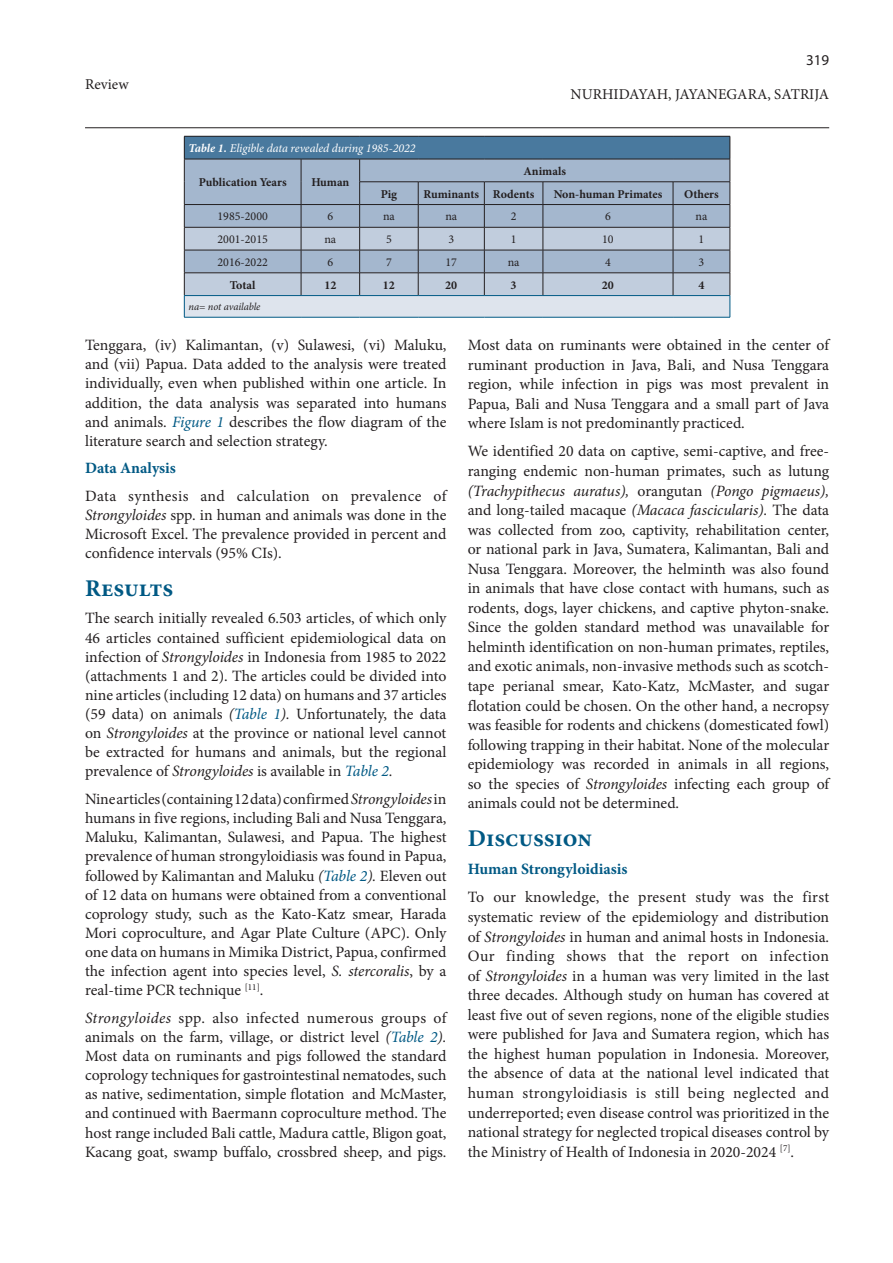
<style>
.page{position:relative;width:893px;height:1263px;background:#fff}
.page>*{position:absolute;margin:0;border:0;box-sizing:border-box;transform-origin:0 0}
.t1{font:700 24px "Minion Pro";color:#005984}
.t2{font:15.75px/19.5px "Minion Pro";color:#231f20;text-align:justify}
.t3{font:700 15.75px "Minion Pro";color:#005984}
.t4{font:15px "Minion Pro";color:#231f20}
.t5{font:15px "Myriad Pro";color:#231f20}
.t6{font:700 12px "Minion Pro";color:#231f20}
.t7{font:12px "Minion Pro";color:#231f20}
.t8{font:italic 12px "Minion Pro";letter-spacing:-.005em;color:#fff}
.t9{font:italic 10.5px "Minion Pro";letter-spacing:-.005em;color:#231f20}
.s1{font-weight:700}
.s2{font-style:italic;color:#005984}
.s3{font-style:italic}
</style>
<div class="page">
<hr style="left:85px;top:127px;width:744px;height:1px;background:#231f20">
<svg style="left:184px;top:136px;width:547px;height:181px;background:#9fb2c6"></svg>
<hr style="left:184px;top:317px;width:117px;height:1px;background:#005984">
<hr style="left:301px;top:317px;width:59px;height:1px;background:#005984">
<hr style="left:360px;top:317px;width:58px;height:1px;background:#005984">
<hr style="left:418px;top:317px;width:66px;height:1px;background:#005984">
<hr style="left:484px;top:317px;width:59px;height:1px;background:#005984">
<hr style="left:543px;top:317px;width:130px;height:1px;background:#005984">
<hr style="left:673px;top:317px;width:57px;height:1px;background:#005984">
<p class="t4" style="left:85px;top:74px;width:45px">Review</p>
<p class="t8" style="left:189px;top:140px;width:229px"><span class="s1">Table 1.</span> Eligible data revealed during 1985-2022</p>
<p class="t6" style="left:199px;top:174px;width:89px">Publication Years</p>
<p class="t6" style="left:311px;top:174px;width:40px">Human</p>
<p class="t5" style="left:806px;top:51px;width:25px">319</p>
<p class="t4" style="left:571px;top:84px;width:260px">NURHIDAYAH, JAYANEGARA, SATRIJA</p>
<p class="t6" style="left:524px;top:162px;width:44px">Animals</p>
<p class="t6" style="left:381px;top:185px;width:18px">Pig</p>
<p class="t6" style="left:423px;top:185px;width:112px">Ruminants Rodents</p>
<p class="t6" style="left:554px;top:185px;width:110px">Non-human Primates</p>
<p class="t6" style="left:684px;top:185px;width:36px">Others</p>
<p class="t7" style="left:218px;top:208px;width:52px">1985-2000</p>
<p class="t7" style="left:327px;top:208px;width:7px">6</p>
<p class="t7" style="left:383px;top:208px;width:13px">na</p>
<p class="t7" style="left:445px;top:208px;width:13px">na</p>
<p class="t7" style="left:511px;top:208px;width:7px">2</p>
<p class="t7" style="left:605px;top:208px;width:7px">6</p>
<p class="t7" style="left:696px;top:208px;width:13px">na</p>
<p class="t7" style="left:218px;top:231px;width:52px">2001-2015</p>
<p class="t7" style="left:324px;top:231px;width:13px">na</p>
<p class="t7" style="left:386px;top:231px;width:7px">5</p>
<p class="t7" style="left:448px;top:231px;width:7px">3</p>
<p class="t7" style="left:511px;top:231px;width:7px">1</p>
<p class="t7" style="left:602px;top:231px;width:13px">10</p>
<p class="t7" style="left:699px;top:231px;width:7px">1</p>
<p class="t7" style="left:217px;top:254px;width:52px">2016-2022</p>
<p class="t7" style="left:327px;top:254px;width:7px">6</p>
<p class="t7" style="left:386px;top:254px;width:7px">7</p>
<p class="t7" style="left:445px;top:254px;width:13px">17</p>
<p class="t7" style="left:508px;top:254px;width:13px">na</p>
<p class="t7" style="left:605px;top:254px;width:7px">4</p>
<p class="t7" style="left:699px;top:254px;width:7px">3</p>
<p class="t6" style="left:230px;top:276px;width:27px">Total</p>
<p class="t6" style="left:324px;top:276px;width:13px">12</p>
<p class="t6" style="left:383px;top:276px;width:13px">12</p>
<p class="t6" style="left:445px;top:276px;width:13px">20</p>
<p class="t6" style="left:511px;top:276px;width:7px">3</p>
<p class="t6" style="left:602px;top:276px;width:13px">20</p>
<p class="t6" style="left:698px;top:276px;width:7px">4</p>
<p class="t9" style="left:189px;top:300px;width:73px">na= not available</p>
<p class="t2" style="left:85px;top:336px;width:363px;line-height:19px">Tenggara, (iv) Kalimantan, (v) Sulawesi, (vi) Maluku, and (vii) Papua. Data added to the analysis were treated individually, even when published within one article. In addition, the data analysis was separated into humans and animals. <span class="s2">Figure 1</span> describes the flow diagram of the literature search and selection strategy.</p>
<p class="t3" style="left:85px;top:457px;width:92px">Data Analysis</p>
<p class="t2" style="left:85px;top:486px;width:363px;line-height:19px">Data synthesis and calculation on prevalence of <span class="s3">Strongyloides</span> spp. in human and animals was done in the Microsoft Excel. The prevalence provided in percent and confidence intervals (95% CIs).</p>
<h1 class="t1" style="left:85px;top:571px;width:90px">Results</h1>
<p class="t2" style="left:85px;top:609px;width:363px;line-height:19px">The search initially revealed 6.503 articles, of which only 46 articles contained sufficient epidemiological data on infection of <span class="s3">Strongyloides</span> in Indonesia from 1985 to 2022 (attachments 1 and 2). The articles could be divided into nine articles (including 12 data) on humans and 37 articles (59 data) on animals <span class="s3">(</span><span class="s2">Table 1</span><span class="s3">).</span> Unfortunately, the data on <span class="s3">Strongyloides</span> at the province or national level cannot be extracted for humans and animals, but the regional prevalence of <span class="s3">Strongyloides</span> is available in <span class="s2">Table 2</span><span class="s3">.</span></p>
<p class="t2" style="left:85px;top:790px;width:363px;line-height:19px">Nine articles (containing 12 data) confirmed <span class="s3">Strongyloides</span> in humans in five regions, including Bali and Nusa Tenggara, Maluku, Kalimantan, Sulawesi, and Papua. The highest prevalence of human strongyloidiasis was found in Papua, followed by Kalimantan and Maluku <span class="s3">(</span><span class="s2">Table 2</span><span class="s3">).</span> Eleven out of 12 data on humans were obtained from a conventional coprology study, such as the Kato-Katz smear, Harada Mori coproculture, and Agar Plate Culture (APC). Only one data on humans in Mimika District, Papua, confirmed the infection agent into species level, <span class="s3">S. stercoralis</span>, by a real-time PCR technique <sup>[11]</sup>.</p>
<p class="t2" style="left:85px;top:1008px;width:363px;line-height:19px"><span class="s3">Strongyloides</span> spp. also infected numerous groups of animals on the farm, village, or district level <span class="s3">(</span><span class="s2">Table 2</span><span class="s3">).<br></span>Most data on ruminants and pigs followed the standard coprology techniques for gastrointestinal nematodes, such as native, sedimentation, simple flotation and McMaster, and continued with Baermann coproculture method. The host range included Bali cattle, Madura cattle, Bligon goat, Kacang goat, swamp buffalo, crossbred sheep, and pigs.</p>
<p class="t2" style="left:468px;top:335px;width:363px">Most data on ruminants were obtained in the center of ruminant production in Java, Bali, and Nusa Tenggara region, while infection in pigs was most prevalent in Papua, Bali and Nusa Tenggara and a small part of Java where Islam is not predominantly practiced.</p>
<p class="t2" style="left:468px;top:442px;width:363px">We identified 20 data on captive, semi-captive, and free&shy;ranging endemic non-human primates, such as lutung <span class="s3">(Trachypithecus auratus),</span> orangutan <span class="s3">(Pongo pigmaeus), </span>and long-tailed macaque <span class="s3">(Macaca fascicularis).</span> The data was collected from zoo, captivity, rehabilitation center, or national park in Java, Sumatera, Kalimantan, Bali and Nusa Tenggara. Moreover, the helminth was also found in animals that have close contact with humans, such as rodents, dogs, layer chickens, and captive phyton-snake.<br>Since the golden standard method was unavailable for helminth identification on non-human primates, reptiles, and exotic animals, non-invasive methods such as scotch&shy;tape perianal smear, Kato-Katz, McMaster, and sugar flotation could be chosen. On the other hand, a necropsy was feasible for rodents and chickens (domesticated fowl) following trapping in their habitat. None of the molecular epidemiology was recorded in animals in all regions, so the species of <span class="s3">Strongyloides</span> infecting each group of animals could not be determined.</p>
<h1 class="t1" style="left:468px;top:822px;width:126px">Discussion</h1>
<p class="t3" style="left:468px;top:858px;width:161px">Human Strongyloidiasis</p>
<p class="t2" style="left:468px;top:888px;width:363px">To our knowledge, the present study was the first systematic review of the epidemiology and distribution of <span class="s3">Strongyloides</span> in human and animal hosts in Indonesia.<br>Our finding shows that the report on infection of <span class="s3">Strongyloides</span> in a human was very limited in the last three decades. Although study on human has covered at least five out of seven regions, none of the eligible studies were published for Java and Sumatera region, which has the highest human population in Indonesia. Moreover, the absence of data at the national level indicated that human strongyloidiasis is still being neglected and underreported; even disease control was prioritized in the national strategy for neglected tropical diseases control by the Ministry of Health of Indonesia in 2020-2024 <sup>[7]</sup>.</p>
</div>
